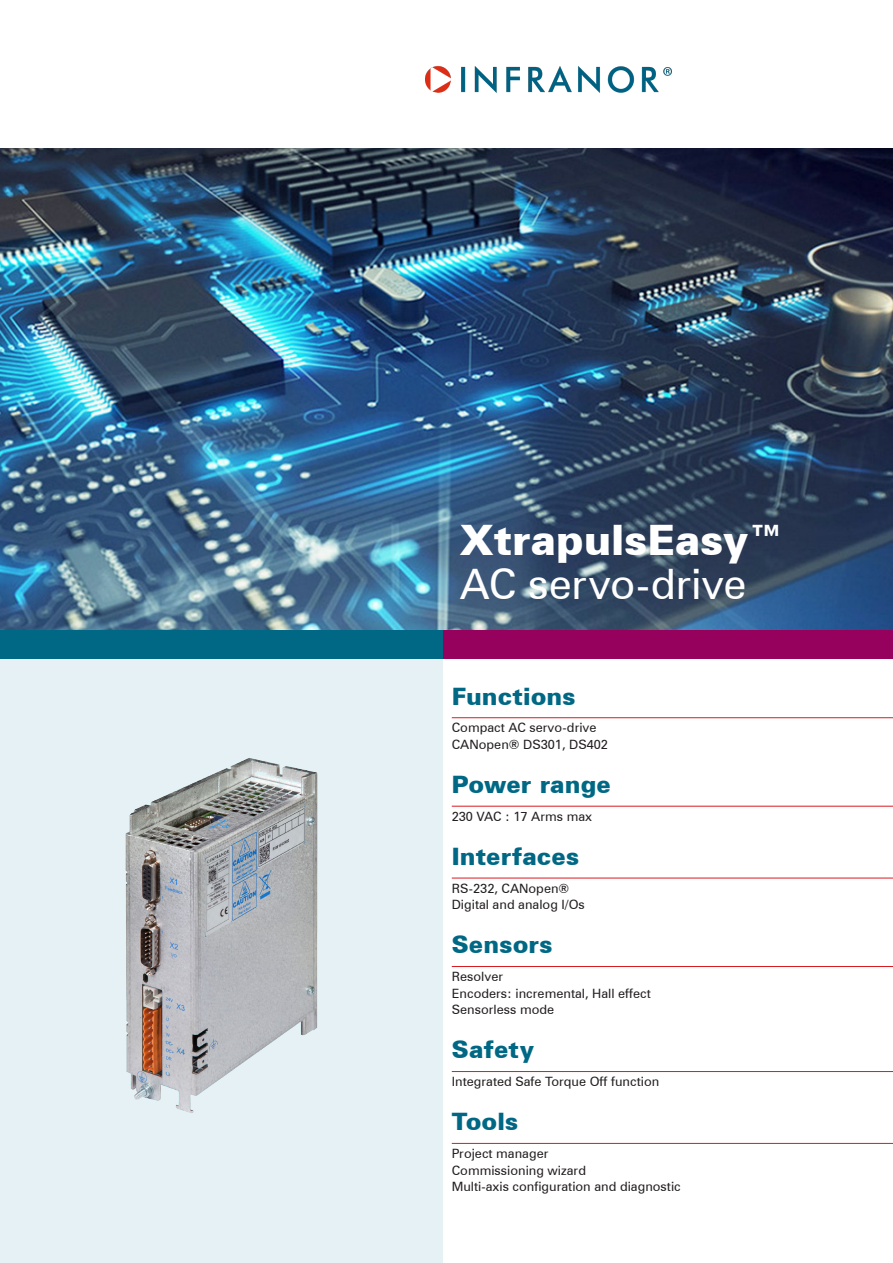
<style>
.page{position:relative;width:893px;height:1263px;background:#fff}
.page>*{position:absolute;margin:0;border:0;box-sizing:border-box;transform-origin:0 0}
.t1{font:42px/44.5px "Zurich BT";letter-spacing:-.005em;color:#fff}
.t2{font:900 24px "Zurich BT";letter-spacing:.005em;color:#006884}
.t3{font:12.9px/16.6px "Zurich BT";color:#231f20}
.s1{font-weight:900}
.s2{font-weight:700}
</style>
<div class="page">
<img style="left:425px;top:66px;width:247px;height:27px">
<div style="left:442px;top:629px;width:451px;height:30px;background:#97015e"></div>
<div style="left:0;top:659px;width:442px;height:604px;background:#e6f1f5"></div>
<img style="left:125px;top:758px;width:193px;height:355px">
<div style="left:0;top:629px;width:442px;height:30px;background:#006884"></div>
<img style="left:0;top:149px;width:893px;height:480px">
<hr style="left:452px;top:717px;width:441px;height:1px;background:#d91b22">
<hr style="left:452px;top:806px;width:441px;height:1px;background:#d91b22">
<hr style="left:452px;top:878px;width:441px;height:1px;background:#d91b22">
<hr style="left:452px;top:966px;width:441px;height:1px;background:#d91b22">
<hr style="left:452px;top:1071px;width:441px;height:1px;background:#d91b22">
<hr style="left:452px;top:1143px;width:441px;height:1px;background:#d91b22">
<h1 class="t1" style="left:460px;top:517px;width:325px"><span class="s1">XtrapulsEasy</span><span class="s2">™<br></span>AC servo-drive</h1>
<h2 class="t2" style="left:452px;top:681px;width:125px">Functions</h2>
<p class="t3" style="left:452px;top:719px;width:158px">Compact AC servo-drive<br>CANopen® DS301, DS402</p>
<h2 class="t2" style="left:452px;top:770px;width:161px">Power range</h2>
<p class="t3" style="left:452px;top:808px;width:142px">230 VAC : 17 Arms max</p>
<h2 class="t2" style="left:452px;top:842px;width:129px">Interfaces</h2>
<p class="t3" style="left:452px;top:879px;width:135px">RS-232, CANopen®<br>Digital and analog I/Os</p>
<h2 class="t2" style="left:452px;top:930px;width:102px">Sensors</h2>
<p class="t3" style="left:452px;top:968px;width:201px">Resolver<br>Encoders: incremental, Hall effect<br>Sensorless mode</p>
<h2 class="t2" style="left:452px;top:1035px;width:84px">Safety</h2>
<p class="t3" style="left:452px;top:1073px;width:209px">Integrated Safe Torque Off function</p>
<h2 class="t2" style="left:452px;top:1107px;width:68px">Tools</h2>
<p class="t3" style="left:452px;top:1145px;width:231px">Project manager<br>Commissioning wizard<br>Multi-axis configuration and diagnostic</p>
</div>
